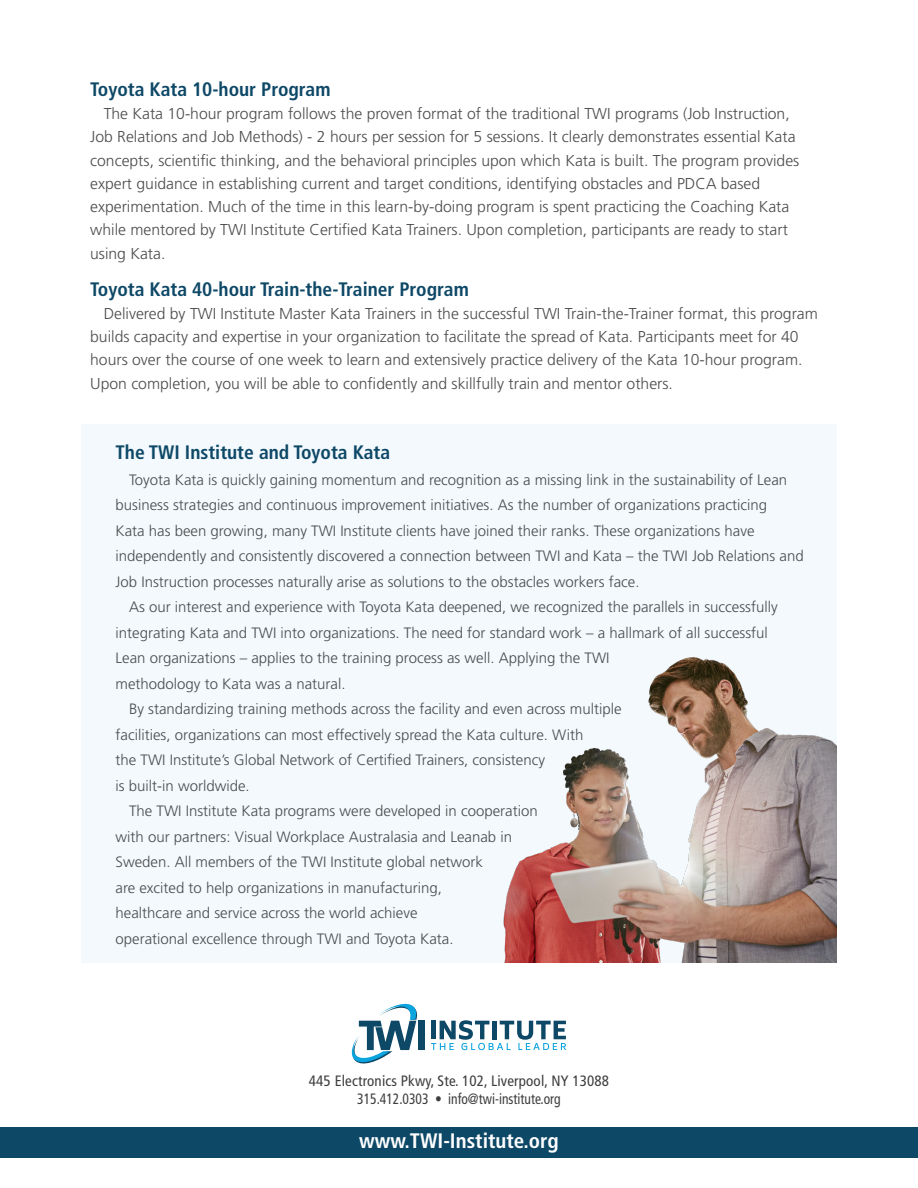
<style>
.page{position:relative;width:918px;height:1188px;background:#fff}
.page>*{position:absolute;margin:0;border:0;box-sizing:border-box;transform-origin:0 0}
.t1{font:700 condensed 21px "Frutiger LT Std";color:#fff}
.head_2{font:700 condensed 19.5px "Frutiger LT Std";color:#0e4867}
.body{font:300 15.75px/23.2px "Frutiger LT Std";color:#4b4c4d}
.body-2{font:300 15px/25.5px "Frutiger LT Std";color:#4b4c4d}
.t2{font:condensed 15px/18px "Frutiger LT Std";letter-spacing:.01em;color:#3e3e3f;text-align:center}
</style>
<div class="page">
<div style="left:81px;top:424px;width:756px;height:538px;background:#f3f9fd"></div>
<img style="left:503px;top:658px;width:334px;height:304px">
<div style="left:418px;top:1021px;width:7px;height:29px;background:#0e4867"></div>
<svg style="left:431px;top:1020px;width:135px;height:30px"></svg>
<div style="left:431px;top:1021px;width:5px;height:18px;background:#0e4867"></div>
<div style="left:492px;top:1021px;width:5px;height:18px;background:#0e4867"></div>
<svg style="left:352px;top:1004px;width:65px;height:60px"></svg>
<div style="left:0;top:1127px;width:918px;height:31px;background:#0e4867"></div>
<p class="head_2" style="left:90px;top:78px;width:242px">Toyota Kata 10-hour Program</p>
<p class="body" style="left:90px;top:102px;width:711px;text-indent:14px">The Kata 10-hour program follows the proven format of the traditional TWI programs (Job Instruction, Job Relations and Job Methods) - 2 hours per session for 5 sessions. It clearly demonstrates essential Kata concepts, scientific thinking, and the behavioral principles upon which Kata is built. The program provides expert guidance in establishing current and target conditions, identifying obstacles and PDCA based experimentation. Much of the time in this learn-by-doing program is spent practicing the Coaching Kata while mentored by TWI Institute Certified Kata Trainers. Upon completion, participants are ready to start using Kata.</p>
<p class="head_2" style="left:90px;top:277px;width:380px">Toyota Kata 40-hour Train-the-Trainer Program</p>
<p class="body" style="left:90px;top:302px;width:729px;text-indent:14px">Delivered by TWI Institute Master Kata Trainers in the successful TWI Train-the-Trainer format, this program builds capacity and expertise in your organization to facilitate the spread of Kata. Participants meet for 40 hours over the course of one week to learn and extensively practice delivery of the Kata 10-hour program.<br>Upon completion, you will be able to confidently and skillfully train and mentor others.</p>
<p class="head_2" style="left:116px;top:441px;width:276px">The TWI Institute and Toyota Kata</p>
<p class="body-2" style="left:116px;top:467px;width:690px;text-indent:14px">Toyota Kata is quickly gaining momentum and recognition as a missing link in the sustainability of Lean business strategies and continuous improvement initiatives. As the number of organizations practicing<br>Kata has been growing, many TWI Institute clients have joined their ranks. These organizations have independently and consistently discovered a connection between TWI and Kata – the TWI Job Relations and Job Instruction processes naturally arise as solutions to the obstacles workers face.</p>
<p class="body-2" style="left:116px;top:595px;width:664px;text-indent:14px">As our interest and experience with Toyota Kata deepened, we recognized the parallels in successfully integrating Kata and TWI into organizations. The need for standard work – a hallmark of all successful Lean organizations – applies to the training process as well. Applying the TWI<br>methodology to Kata was a natural.</p>
<p class="body-2" style="left:116px;top:697px;width:508px;text-indent:14px">By standardizing training methods across the facility and even across multiple facilities, organizations can most effectively spread the Kata culture. With<br>the TWI Institute’s Global Network of Certified Trainers, consistency<br>is built-in worldwide.</p>
<p class="body-2" style="left:116px;top:799px;width:424px;text-indent:14px">The TWI Institute Kata programs were developed in cooperation with our partners: Visual Workplace Australasia and Leanab in Sweden. All members of the TWI Institute global network<br>are excited to help organizations in manufacturing,<br>healthcare and service across the world achieve<br>operational excellence through TWI and Toyota Kata.</p>
<p class="t2" style="left:309px;top:1072px;width:302px">445 Electronics Pkwy, Ste. 102, Liverpool, NY 13088<br>315.412.0303 • info@twi-institute.org</p>
<h1 class="t1" style="left:359px;top:1128px;width:201px">www.TWI-Institute.org</h1>
</div>
